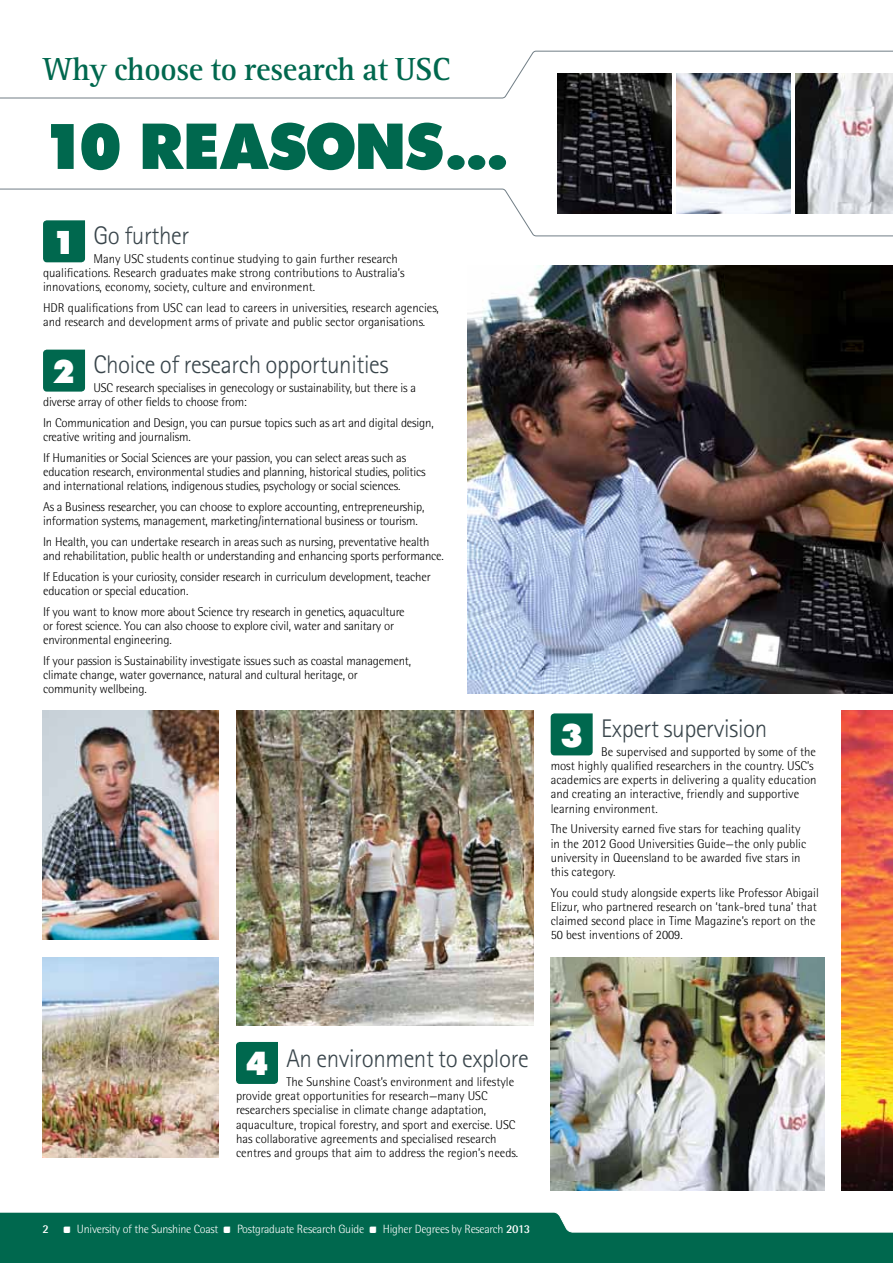
<style>
.page{position:relative;width:893px;height:1263px;background:#fff}
.page>*{position:absolute;margin:0;border:0;box-sizing:border-box;transform-origin:0 0}
.t1{font:900 63.45px "Futura BT";letter-spacing:-.01em;color:#00684e}
.t2{font:700 33px "Rotis Serif";letter-spacing:-.01em;color:#00684e;scale:.95 1}
.t3{font:900 32.55px "Futura BT";color:#fff}
._1_to_10_reasons{font:300 25.5px "Rotis Sans Serif";letter-spacing:-.015em;color:#39454b}
.USC_body_8_5_G{font:300 12.75px/14.2px "Rotis Semi Sans";letter-spacing:-.015em;color:#000}
.t4{font:300 12px "Rotis Semi Sans";letter-spacing:-.02em;color:#fff}
.s1{font-weight:700}
.s2{font-family:"mysteryobject";font-weight:400;font-size:10.2px}
</style>
<div class="page">
<img style="left:842px;top:710px;width:51px;height:481px">
<img style="left:467px;top:266px;width:426px;height:427px">
<svg style="left:0;top:51px;width:893px;height:185px"></svg>
<svg style="left:0;top:1212px;width:893px;height:51px;background:#287f6a"></svg>
<div style="left:43px;top:220px;width:42px;height:42px;background:#00684e"></div>
<div style="left:43px;top:350px;width:42px;height:42px;background:#00684e"></div>
<div style="left:551px;top:713px;width:42px;height:42px;background:#00684e"></div>
<div style="left:236px;top:1042px;width:42px;height:42px;background:#00684e"></div>
<img style="left:236px;top:711px;width:298px;height:314px">
<img style="left:43px;top:957px;width:176px;height:200px">
<img style="left:43px;top:711px;width:176px;height:229px">
<img style="left:551px;top:957px;width:274px;height:234px">
<img style="left:795px;top:74px;width:98px;height:139px">
<img style="left:676px;top:74px;width:115px;height:139px">
<img style="left:557px;top:74px;width:115px;height:139px">
<p class="t2" style="left:43px;top:49px;width:431px">Why choose to research at USC</p>
<p class="t1" style="left:43px;top:108px;width:467px">10 REASONS…</p>
<p class="_1_to_10_reasons" style="left:94px;top:221px;width:97px">Go further</p>
<p class="USC_body_8_5_G" style="left:43px;top:251px;width:363px;text-indent:50px">Many USC students continue studying to gain further research qualifications. Research graduates make strong contributions to Australia’s innovations, economy, society, culture and environment.</p>
<p class="USC_body_8_5_G" style="left:43px;top:300px;width:397px">HDR qualifications from USC can lead to careers in universities, research agencies, and research and development arms of private and public sector organisations.</p>
<p class="_1_to_10_reasons" style="left:94px;top:350px;width:297px">Choice of research opportunities</p>
<p class="USC_body_8_5_G" style="left:43px;top:380px;width:375px;text-indent:50px">USC research specialises in genecology or sustainability, but there is a diverse array of other fields to choose from:</p>
<p class="USC_body_8_5_G" style="left:43px;top:415px;width:392px">In Communication and Design, you can pursue topics such as art and digital design, creative writing and journalism.</p>
<p class="USC_body_8_5_G" style="left:43px;top:450px;width:384px">If Humanities or Social Sciences are your passion, you can select areas such as education research, environmental studies and planning, historical studies, politics and international relations, indigenous studies, psychology or social sciences.</p>
<p class="USC_body_8_5_G" style="left:43px;top:499px;width:383px">As a Business researcher, you can choose to explore accounting, entrepreneurship, information systems, management, marketing/international business or tourism.</p>
<p class="USC_body_8_5_G" style="left:43px;top:534px;width:402px">In Health, you can undertake research in areas such as nursing, preventative health and rehabilitation, public health or understanding and enhancing sports performance.</p>
<p class="USC_body_8_5_G" style="left:43px;top:569px;width:389px">If Education is your curiosity, consider research in curriculum development, teacher education or special education.</p>
<p class="USC_body_8_5_G" style="left:43px;top:604px;width:363px">If you want to know more about Science try research in genetics, aquaculture or forest science. You can also choose to explore civil, water and sanitary or environmental engineering.</p>
<p class="USC_body_8_5_G" style="left:43px;top:653px;width:370px">If your passion is Sustainability investigate issues such as coastal management, climate change, water governance, natural and cultural heritage, or community wellbeing.</p>
<p class="t3" style="left:53px;top:222px;width:24px">1</p>
<p class="t3" style="left:53px;top:351px;width:24px">2</p>
<p class="_1_to_10_reasons" style="left:601px;top:714px;width:168px">Expert supervision</p>
<p class="USC_body_8_5_G" style="left:551px;top:744px;width:267px;text-indent:50px">Be supervised and supported by some of the most highly qualified researchers in the country. USC’s academics are experts in delivering a quality education and creating an interactive, friendly and supportive learning environment.</p>
<p class="USC_body_8_5_G" style="left:551px;top:822px;width:257px">The University earned five stars for teaching quality in the 2012 Good Universities Guide—the only public university in Queensland to be awarded five stars in this category.</p>
<p class="USC_body_8_5_G" style="left:551px;top:885px;width:270px">You could study alongside experts like Professor Abigail Elizur, who partnered research on ‘tank-bred tuna’ that claimed second place in Time Magazine’s report on the 50 best inventions of 2009.</p>
<p class="t3" style="left:560px;top:715px;width:24px">3</p>
<p class="_1_to_10_reasons" style="left:286px;top:1044px;width:244px">An environment to explore</p>
<p class="USC_body_8_5_G" style="left:236px;top:1074px;width:284px;text-indent:50px">The Sunshine Coast’s environment and lifestyle provide great opportunities for research—many USC researchers specialise in climate change adaptation, aquaculture, tropical forestry, and sport and exercise. USC has collaborative agreements and specialised research centres and groups that aim to address the region’s needs.</p>
<p class="t3" style="left:246px;top:1044px;width:24px">4</p>
<p class="t4" style="left:43px;top:1222px;width:489px"><span class="s1">2</span> <span class="s2">•</span> University of the Sunshine Coast <span class="s2">•</span> Postgraduate Research Guide <span class="s2">•</span> Higher Degrees by Research <span class="s1">2013</span></p>
</div>
